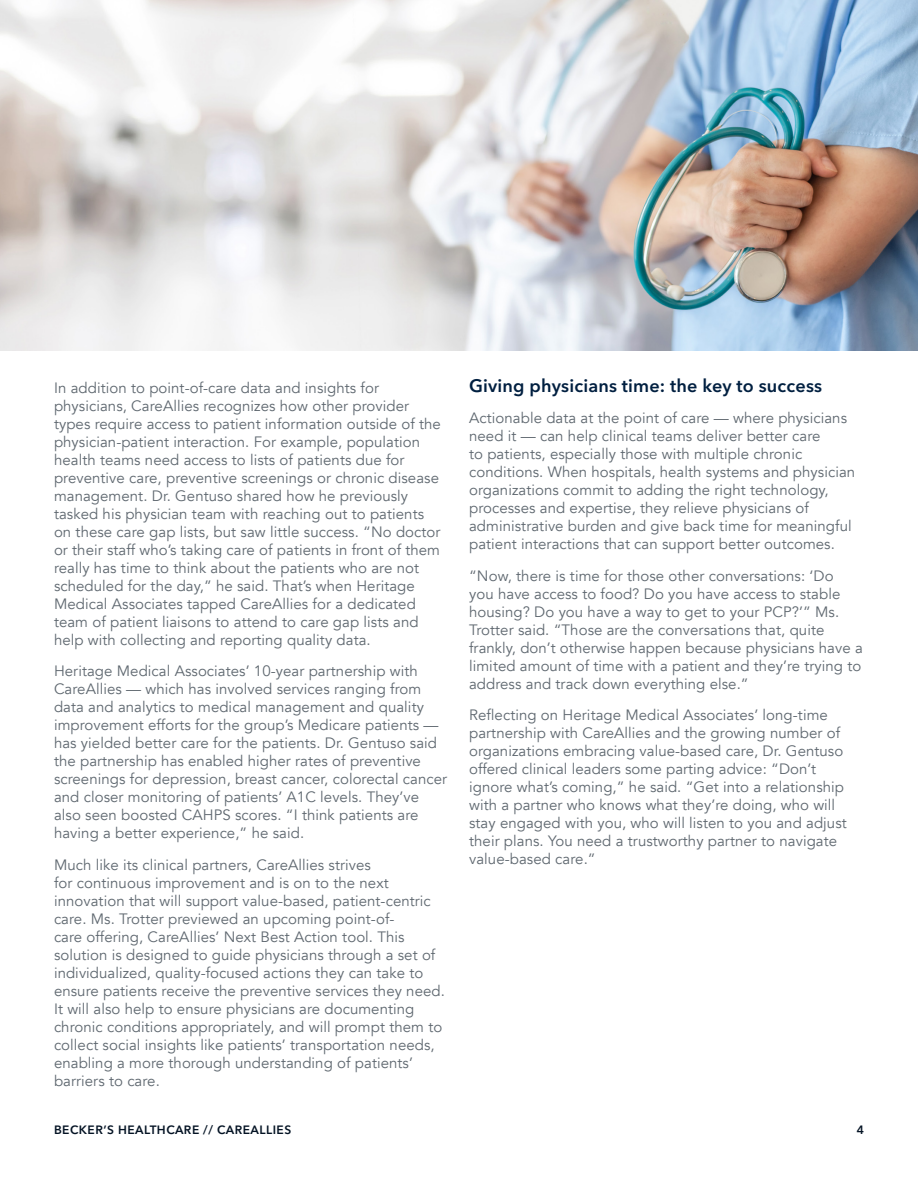
<style>
.page{position:relative;width:918px;height:1188px;background:#fff}
.page>*{position:absolute;margin:0;border:0;box-sizing:border-box;transform-origin:0 0}
.t1{font:600 18px "Avenir Next LT Pro";letter-spacing:.01em;color:#001f40}
.t2{font:15px/18px "Avenir";letter-spacing:.005em;color:#5f6870}
.t3{font:600 12px "Avenir Next LT Pro";letter-spacing:.04em;color:#041324}
</style>
<div class="page">
<img style="left:0;top:0;width:918px;height:351px">
<p class="t2" style="left:54px;top:379px;width:388px">In addition to point-of-care data and insights for physicians, CareAllies recognizes how other provider types require access to patient information outside of the physician-patient interaction. For example, population health teams need access to lists of patients due for preventive care, preventive screenings or chronic disease management. Dr. Gentuso shared how he previously tasked his physician team with reaching out to patients on these care gap lists, but saw little success. “No doctor or their staff who’s taking care of patients in front of them really has time to think about the patients who are not scheduled for the day,” he said. That’s when Heritage Medical Associates tapped CareAllies for a dedicated team of patient liaisons to attend to care gap lists and help with collecting and reporting quality data.</p>
<p class="t2" style="left:54px;top:663px;width:395px">Heritage Medical Associates’ 10-year partnership with CareAllies — which has involved services ranging from data and analytics to medical management and quality improvement efforts for the group’s Medicare patients — has yielded better care for the patients. Dr. Gentuso said the partnership has enabled higher rates of preventive screenings for depression, breast cancer, colorectal cancer and closer monitoring of patients’ A1C levels. They’ve also seen boosted CAHPS scores. “I think patients are having a better experience,” he said.</p>
<p class="t2" style="left:54px;top:856px;width:392px">Much like its clinical partners, CareAllies strives<br>for continuous improvement and is on to the next innovation that will support value-based, patient-centric care. Ms. Trotter previewed an upcoming point-of-<br>care offering, CareAllies’ Next Best Action tool. This solution is designed to guide physicians through a set of individualized, quality-focused actions they can take to ensure patients receive the preventive services they need.<br>It will also help to ensure physicians are documenting chronic conditions appropriately, and will prompt them to collect social insights like patients’ transportation needs, enabling a more thorough understanding of patients’ barriers to care.</p>
<p class="t1" style="left:469px;top:374px;width:355px">Giving physicians time: the key to success</p>
<p class="t2" style="left:469px;top:409px;width:388px">Actionable data at the point of care — where physicians need it — can help clinical teams deliver better care<br>to patients, especially those with multiple chronic conditions. When hospitals, health systems and physician organizations commit to adding the right technology, processes and expertise, they relieve physicians of administrative burden and give back time for meaningful patient interactions that can support better outcomes.</p>
<p class="t2" style="left:469px;top:567px;width:395px">“Now, there is time for those other conversations: ‘Do<br>you have access to food? Do you have access to stable housing? Do you have a way to get to your PCP?’” Ms.<br>Trotter said. “Those are the conversations that, quite frankly, don’t otherwise happen because physicians have a limited amount of time with a patient and they’re trying to address and track down everything else.”</p>
<p class="t2" style="left:469px;top:706px;width:379px">Reflecting on Heritage Medical Associates’ long-time partnership with CareAllies and the growing number of organizations embracing value-based care, Dr. Gentuso offered clinical leaders some parting advice: “Don’t ignore what’s coming,” he said. “Get into a relationship with a partner who knows what they’re doing, who will stay engaged with you, who will listen to you and adjust their plans. You need a trustworthy partner to navigate value-based care.”</p>
<p class="t3" style="left:54px;top:1123px;width:239px">BECKER’S HEALTHCARE // CAREALLIES</p>
<p class="t3" style="left:857px;top:1123px;width:9px">4</p>
</div>
